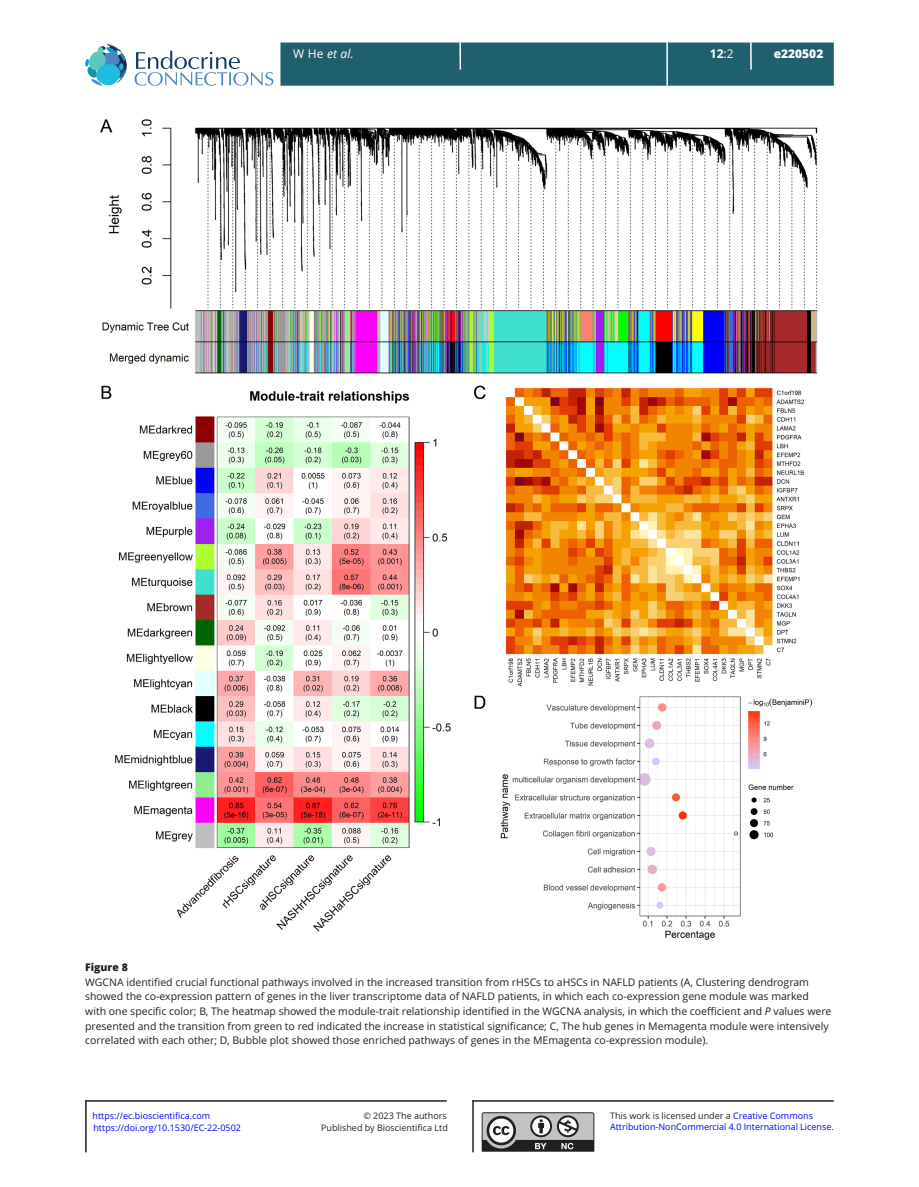
<style>
.page{position:relative;width:919px;height:1187px;background:#fff}
.page>*{position:absolute;margin:0;border:0;box-sizing:border-box;transform-origin:0 0}
.t1{font:italic 12px "Open Sans";color:#fff}
.t2{font:800 12px "Open Sans";color:#fff}
.t3{font:700 12px "Open Sans";color:#fff}
.FC{font:10.5px/14.5px "Open Sans";color:#231f20}
.FC-2{font:800 10.5px "Open Sans";color:#231f20}
.t4{font:9px "Open Sans";color:#00f}
.t5{font:9px/11.6px "Open Sans";color:#231f20;text-align:right}
.s1{font-style:normal}
.s2{font-weight:400}
.s3{font-style:italic}
.s4{color:#00f}
</style>
<div class="page">
<div style="left:280px;top:43px;width:553px;height:43px;background:#205f6f;border:2px solid #205f6f"></div>
<svg style="left:750px;top:43px;width:1px;height:27px"></svg>
<hr style="left:666px;top:43px;width:2px;height:43px;background:#fff">
<hr style="left:459px;top:43px;width:2px;height:27px;background:#fff">
<svg style="left:134px;top:51px;width:139px;height:35px"></svg>
<svg style="left:85px;top:44px;width:42px;height:42px"></svg>
<img style="left:100px;top:119px;width:718px;height:821px">
<svg style="left:481px;top:1112px;width:113px;height:39px;background:#8c8b8c"></svg>
<hr style="left:472px;top:1100px;width:361px;height:1px;background:#231f20">
<hr style="left:472px;top:1100px;width:1px;height:52px;background:#231f20">
<hr style="left:85px;top:1100px;width:361px;height:1px;background:#231f20">
<hr style="left:85px;top:1100px;width:2px;height:52px;background:#231f20">
<p class="t1" style="left:293px;top:46px;width:62px"><span class="s1">W He</span> et al.</p>
<p class="t3" style="left:709px;top:46px;width:25px">12<span class="s2">:2</span></p>
<p class="t2" style="left:773px;top:45px;width:51px">e220502</p>
<p class="FC-2" style="left:85px;top:959px;width:44px">Figure 8</p>
<p class="FC" style="left:85px;top:974px;width:747px">WGCNA identified crucial functional pathways involved in the increased transition from rHSCs to aHSCs in NAFLD patients (A, Clustering dendrogram showed the co-expression pattern of genes in the liver transcriptome data of NAFLD patients, in which each co-expression gene module was marked with one specific color; B, The heatmap showed the module-trait relationship identified in the WGCNA analysis, in which the coefficient and <span class="s3">P</span> values were presented and the transition from green to red indicated the increase in statistical significance; C, The hub genes in Memagenta module were intensively correlated with each other; D, Bubble plot showed those enriched pathways of genes in the MEmagenta co-expression module).</p>
<p class="t4" style="left:92px;top:1109px;width:119px">https://ec.bioscientifica.com</p>
<p class="t5" style="left:321px;top:1109px;width:128px">© 2023 The authors<br>Published by Bioscientifica Ltd</p>
<p class="t5" style="left:610px;top:1109px;width:204px">This work is licensed under a <span class="s4">Creative Commons</span></p>
<p class="t4" style="left:93px;top:1121px;width:149px">https://doi.org/10.1530/EC-22-0502</p>
<p class="t4" style="left:610px;top:1120px;width:225px">Attribution-NonCommercial 4.0 International License.</p>
</div>
